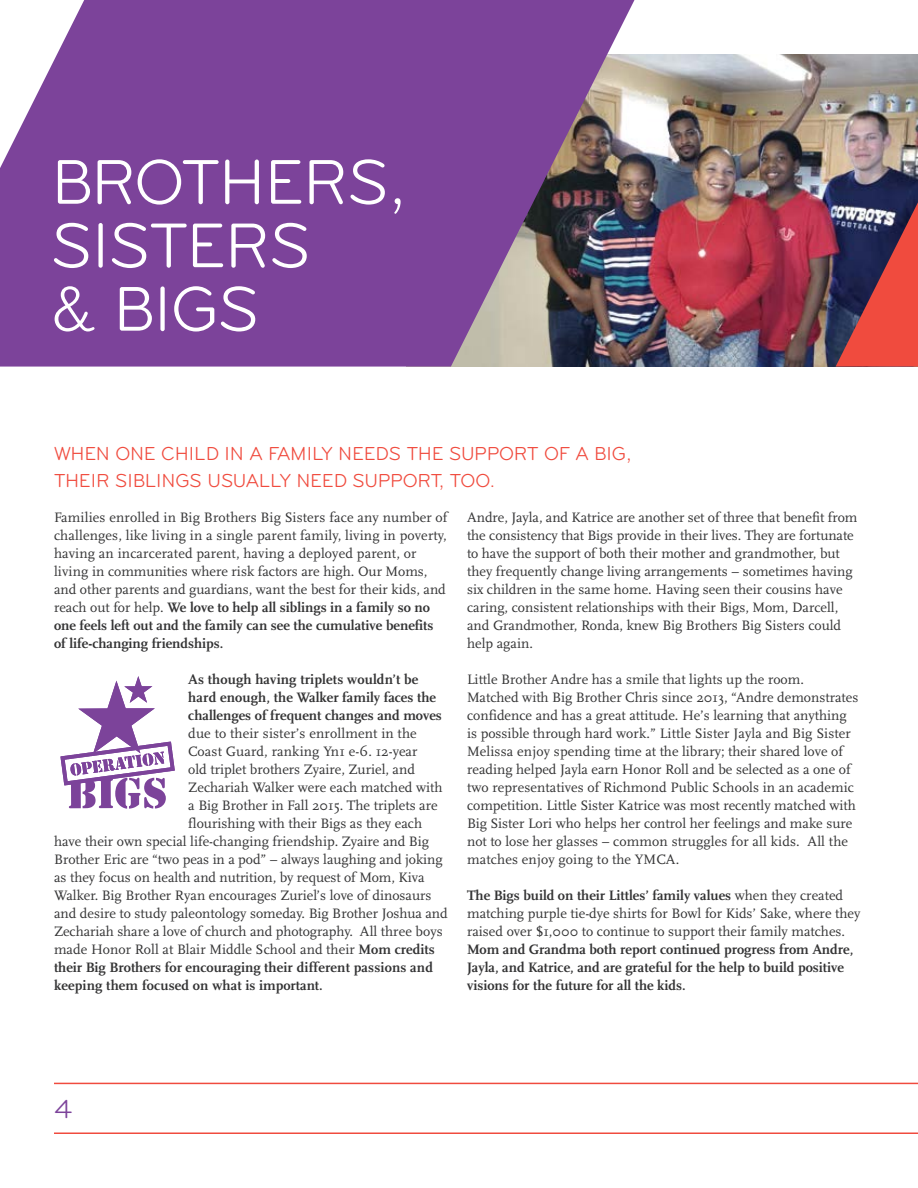
<style>
.page{position:relative;width:918px;height:1188px;background:#fff}
.page>*{position:absolute;margin:0;border:0;box-sizing:border-box;transform-origin:0 0}
.t1{font:65.55px/63.4px "Bryant";letter-spacing:-.015em;color:#fff}
.t2{font:27px "Bryant";color:#7c439a}
.t3{font:19.5px/27px "Bryant";letter-spacing:-.015em;color:#f04b3e}
.t4{font:14.25px/18px "Scala";color:#333334}
.t5{font:700 14.25px/18px "Scala";color:#333334}
.s1{font-weight:700}
</style>
<div class="page">
<img style="left:634px;top:54px;width:284px;height:313px">
<svg style="left:0;top:0;width:634px;height:367px;background:#805098"></svg>
<svg style="left:836px;top:202px;width:82px;height:165px;background:#91424e"></svg>
<svg style="left:60px;top:676px;width:115px;height:133px"></svg>
<hr style="left:54px;top:1083px;width:864px;height:1px;background:#f04b3e">
<hr style="left:54px;top:1132px;width:864px;height:2px;background:#f04b3e">
<h1 class="t1" style="left:51px;top:150px;width:358px">BROTHERS,<br>SISTERS<br>&amp; BIGS</h1>
<h3 class="t3" style="left:54px;top:440px;width:580px">WHEN ONE CHILD IN A FAMILY NEEDS THE SUPPORT OF A BIG,<br>THEIR SIBLINGS USUALLY NEED SUPPORT, TOO.</h3>
<p class="t4" style="left:54px;top:509px;width:395px">Families enrolled in Big Brothers Big Sisters face any number of challenges, like living in a single parent family, living in poverty, having an incarcerated parent, having a deployed parent, or living in communities where risk factors are high. Our Moms, and other parents and guardians, want the best for their kids, and reach out for help. <span class="s1">We love to help all siblings in a family so no one feels left out and the family can see the cumulative benefits of life-changing friendships.</span></p>
<p class="t5" style="left:188px;top:670px;width:255px">As though having triplets wouldn’t be hard enough, the Walker family faces the challenges of frequent changes and moves</p>
<p class="t4" style="left:188px;top:725px;width:230px">due to their sister’s enrollment in the</p>
<p class="t4" style="left:188px;top:743px;width:231px">Coast Guard, ranking Yn1 e-6. 12-year</p>
<p class="t4" style="left:188px;top:761px;width:228px">old triplet brothers Zyaire, Zuriel, and</p>
<p class="t4" style="left:188px;top:779px;width:256px">Zechariah Walker were each matched with</p>
<p class="t4" style="left:188px;top:797px;width:251px">a Big Brother in Fall 2015. The triplets are</p>
<p class="t4" style="left:188px;top:815px;width:235px">flourishing with their Bigs as they each</p>
<p class="t4" style="left:54px;top:833px;width:376px">have their own special life-changing friendship. Zyaire and Big</p>
<p class="t4" style="left:54px;top:851px;width:390px">Brother Eric are “two peas in a pod” – always laughing and joking</p>
<p class="t4" style="left:54px;top:869px;width:372px">as they focus on health and nutrition, by request of Mom, Kiva</p>
<p class="t4" style="left:54px;top:887px;width:379px">Walker. Big Brother Ryan encourages Zuriel’s love of dinosaurs</p>
<p class="t4" style="left:54px;top:905px;width:395px">and desire to study paleontology someday. Big Brother Joshua and</p>
<p class="t4" style="left:54px;top:923px;width:390px">Zechariah share a love of church and photography. All three boys</p>
<p class="t4" style="left:54px;top:941px;width:382px">made Honor Roll at Blair Middle School and their <span class="s1">Mom credits</span></p>
<p class="t5" style="left:54px;top:958px;width:380px">their Big Brothers for encouraging their different passions and</p>
<p class="t5" style="left:54px;top:976px;width:270px">keeping them focused on what is important.</p>
<p class="t4" style="left:467px;top:509px;width:392px">Andre, Jayla, and Katrice are another set of three that benefit from the consistency that Bigs provide in their lives. They are fortunate to have the support of both their mother and grandmother, but they frequently change living arrangements – sometimes having six children in the same home. Having seen their cousins have caring, consistent relationships with their Bigs, Mom, Darcell, and Grandmother, Ronda, knew Big Brothers Big Sisters could help again.</p>
<p class="t4" style="left:467px;top:671px;width:393px">Little Brother Andre has a smile that lights up the room.<br>Matched with Big Brother Chris since 2013, “Andre demonstrates confidence and has a great attitude. He’s learning that anything is possible through hard work.” Little Sister Jayla and Big Sister Melissa enjoy spending time at the library; their shared love of reading helped Jayla earn Honor Roll and be selected as a one of two representatives of Richmond Public Schools in an academic competition. Little Sister Katrice was most recently matched with Big Sister Lori who helps her control her feelings and make sure not to lose her glasses – common struggles for all kids. All the matches enjoy going to the YMCA.</p>
<p class="t4" style="left:467px;top:887px;width:395px"><span class="s1">The Bigs build on their Littles’ family values</span> when they created matching purple tie-dye shirts for Bowl for Kids’ Sake, where they raised over $1,000 to continue to support their family matches.</p>
<p class="t5" style="left:467px;top:940px;width:388px">Mom and Grandma both report continued progress from Andre,<br>Jayla, and Katrice, and are grateful for the help to build positive visions for the future for all the kids.</p>
<h2 class="t2" style="left:54px;top:1094px;width:20px">4</h2>
</div>
